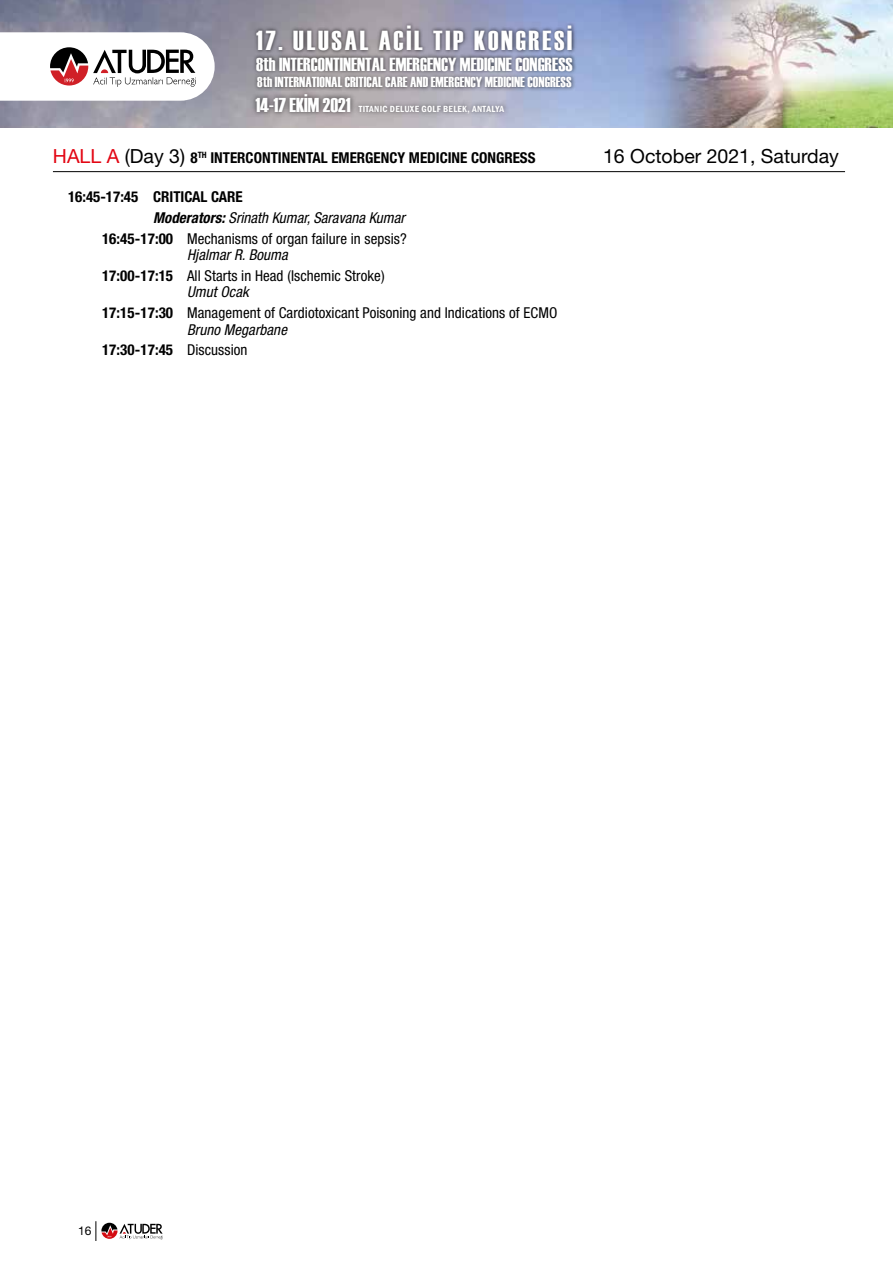
<style>
.page{position:relative;width:893px;height:1263px;background:#fff}
.page>*{position:absolute;margin:0;border:0;box-sizing:border-box;transform-origin:0 0}
.t1{font:27.45px "Haettenschweiler";letter-spacing:.1em;color:#fff}
.t2{font:19.5px "Helvetica Neue LT Pro";color:#000}
.t3{font:18.9px "Haettenschweiler";color:#fff}
.t4{font:condensed 15px/20.7px "Helvetica Neue LT Pro";letter-spacing:.005em;color:#000}
.t5{font:700 condensed 15px "Helvetica Neue LT Pro";color:#000}
.t6{font:italic condensed 15px/20.7px "Helvetica Neue LT Pro";color:#000}
.t7{font:14.55px "Haettenschweiler";color:#fff}
.t8{font:12px "Helvetica Neue LT Pro";color:#000}
.t9{font:600 condensed 9.15px "Franklin Gothic";letter-spacing:.035em;color:#fff}
.s1{font-family:"Haettenschweiler";font-weight:400;font-stretch:normal;font-size:20.1px}
.s2{font-weight:400;font-stretch:normal;font-size:19.5px;color:#e30613}
.s3{font-weight:400;font-stretch:normal;font-size:19.5px}
.s4{font-weight:700}
.s5{font-style:italic}
.s6{font-weight:700;font-style:normal}
.s7{font-style:normal}
</style>
<div class="page">
<hr style="left:53px;top:171px;width:792px;height:1px;background:#000">
<img style="left:0;top:0;width:893px;height:128px">
<img style="left:247px;top:86px;width:112px;height:40px">
<img style="left:351px;top:98px;width:162px;height:25px">
<img style="left:250px;top:65px;width:329px;height:33px">
<img style="left:250px;top:20px;width:331px;height:45px">
<svg style="left:0;top:32px;width:215px;height:69px"></svg>
<svg style="left:96px;top:1221px;width:67px;height:20px"></svg>
<h1 class="t1" style="left:256px;top:22px;width:318px">17. ULUSAL ACİL TIP KONGRESİ</h1>
<p class="t3" style="left:256px;top:51px;width:318px">8th INTERCONTINENTAL EMERGENCY MEDICINE CONGRESS</p>
<p class="t7" style="left:257px;top:72px;width:316px">8th INTERNATIONAL CRITICAL CARE AND EMERGENCY MEDICINE CONGRESS</p>
<p class="t9" style="left:255px;top:103px;width:250px"><span class="s1">14-17 EKİM 2021</span> TITANIC DELUXE GOLF BELEK, ANTALYA</p>
<p class="t5" style="left:53px;top:148px;width:484px"><span class="s2">HALL A</span> <span class="s3">(Day 3)</span> 8<sup>TH</sup> INTERCONTINENTAL EMERGENCY MEDICINE CONGRESS</p>
<h2 class="t2" style="left:603px;top:144px;width:237px">16 October 2021, Saturday</h2>
<p class="t5" style="left:68px;top:188px;width:176px">16:45-17:45 CRITICAL CARE</p>
<p class="t6" style="left:153px;top:207px;width:253px"><span class="s4">Moderators:</span> Srinath Kumar, Saravana Kumar</p>
<p class="t4" style="left:102px;top:228px;width:306px"><span class="s4">16:45-17:00</span> Mechanisms of organ failure in sepsis?</p>
<p class="t4" style="left:102px;top:244px;width:284px;text-indent:85px"><span class="s5">Hjalmar R. Bouma<br></span><span class="s4">17:00-17:15</span> All Starts in Head (Ischemic Stroke)</p>
<p class="t4" style="left:102px;top:281px;width:457px;text-indent:85px"><span class="s5">Umut Ocak<br></span><span class="s4">17:15-17:30</span> Management of Cardiotoxicant Poisoning and Indications of ECMO</p>
<p class="t6" style="left:102px;top:319px;width:186px;text-indent:85px">Bruno Megarbane<br><span class="s6">17:30-17:45</span> <span class="s7">Discussion</span></p>
<p class="t8" style="left:78px;top:1224px;width:15px">16</p>
</div>
